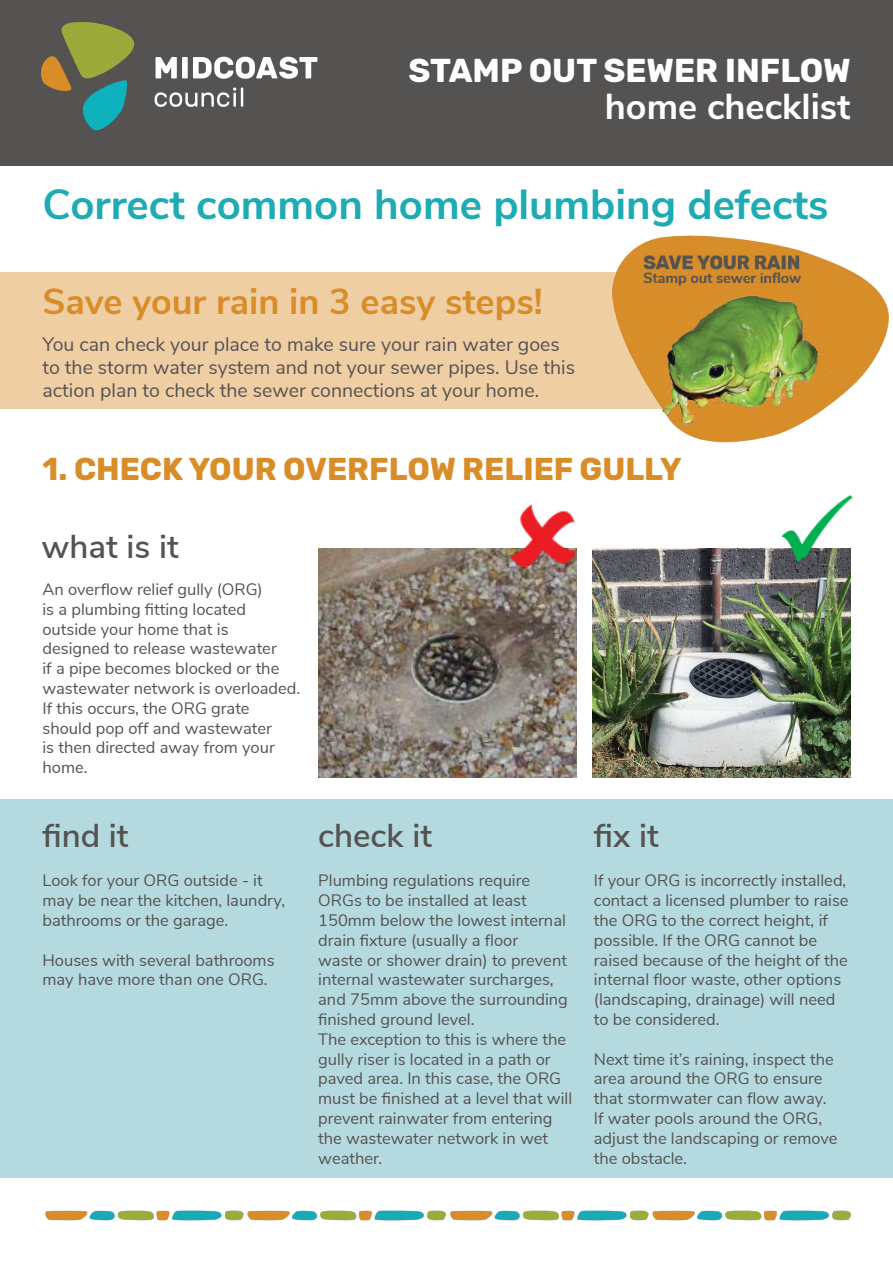
<style>
.page{position:relative;width:893px;height:1263px;background:#fff}
.page>*{position:absolute;margin:0;border:0;box-sizing:border-box;transform-origin:0 0}
.t1{font:700 42px "Nunito Sans";color:#1eabb4}
.t2{font:700 36px "Nunito Sans";color:#d98d28}
.t3{font:700 36px "Nunito Sans";color:#fff}
.t4{font:600 33px "Nunito Sans";color:#555252}
.t5{font:700 33px "Rubik";color:#fff}
.t6{font:700 31.5px "Rubik";color:#d98d28}
.t7{font:19.5px/23.4px "Nunito Sans";color:#555252}
.t8{font:16.5px/19.8px "Nunito Sans";color:#555252}
</style>
<div class="page">
<img style="left:592px;top:548px;width:258px;height:229px">
<div style="left:0;top:272px;width:703px;height:136px;background:#efcea4"></div>
<img style="left:45px;top:1211px;width:805px;height:9px">
<div style="left:0;top:0;width:893px;height:165px;background:#555252"></div>
<svg style="left:156px;top:57px;width:161px;height:22px"></svg>
<svg style="left:155px;top:88px;width:88px;height:19px"></svg>
<svg style="left:41px;top:22px;width:94px;height:109px"></svg>
<img style="left:569px;top:235px;width:320px;height:208px">
<div style="left:0;top:800px;width:893px;height:378px;background:#b4dadf"></div>
<img style="left:318px;top:548px;width:258px;height:229px">
<img style="left:510px;top:504px;width:96px;height:67px">
<img style="left:757px;top:495px;width:96px;height:88px">
<h1 class="t5" style="left:408px;top:52px;width:444px">STAMP OUT SEWER INFLOW</h1>
<p class="t3" style="left:605px;top:80px;width:247px">home checklist</p>
<p class="t1" style="left:42px;top:174px;width:788px">Correct common home plumbing defects</p>
<p class="t2" style="left:42px;top:276px;width:502px">Save your rain in 3 easy steps!</p>
<p class="t7" style="left:42px;top:331px;width:534px">You can check your place to make sure your rain water goes to the storm water system and not your sewer pipes. Use this action plan to check the sewer connections at your home.</p>
<p class="t6" style="left:43px;top:451px;width:640px">1. CHECK YOUR OVERFLOW RELIEF GULLY</p>
<p class="t4" style="left:42px;top:523px;width:139px">what is it</p>
<p class="t8" style="left:42px;top:578px;width:259px">An overflow relief gully (ORG)<br>is a plumbing fitting located outside your home that is<br>designed to release wastewater<br>if a pipe becomes blocked or the wastewater network is overloaded.<br>If this occurs, the ORG grate should pop off and wastewater<br>is then directed away from your home.</p>
<p class="t4" style="left:42px;top:811px;width:88px">find it</p>
<p class="t8" style="left:42px;top:870px;width:244px">Look for your ORG outside - it may be near the kitchen, laundry, bathrooms or the garage.</p>
<p class="t8" style="left:42px;top:949px;width:234px">Houses with several bathrooms may have more than one ORG.</p>
<p class="t4" style="left:318px;top:811px;width:115px">check it</p>
<p class="t8" style="left:318px;top:870px;width:251px">Plumbing regulations require<br>ORGs to be installed at least<br>150mm below the lowest internal drain fixture (usually a floor<br>waste or shower drain) to prevent internal wastewater surcharges, and 75mm above the surrounding finished ground level.</p>
<p class="t8" style="left:318px;top:1028px;width:256px">The exception to this is where the gully riser is located in a path or paved area. In this case, the ORG must be finished at a level that will prevent rainwater from entering the wastewater network in wet weather.</p>
<p class="t4" style="left:594px;top:811px;width:66px">fix it</p>
<p class="t8" style="left:594px;top:870px;width:256px">If your ORG is incorrectly installed, contact a licensed plumber to raise the ORG to the correct height, if possible. If the ORG cannot be raised because of the height of the internal floor waste, other options (landscaping, drainage) will need to be considered.</p>
<p class="t8" style="left:594px;top:1048px;width:245px">Next time it’s raining, inspect the area around the ORG to ensure that stormwater can flow away.<br>If water pools around the ORG, adjust the landscaping or remove the obstacle.</p>
</div>
